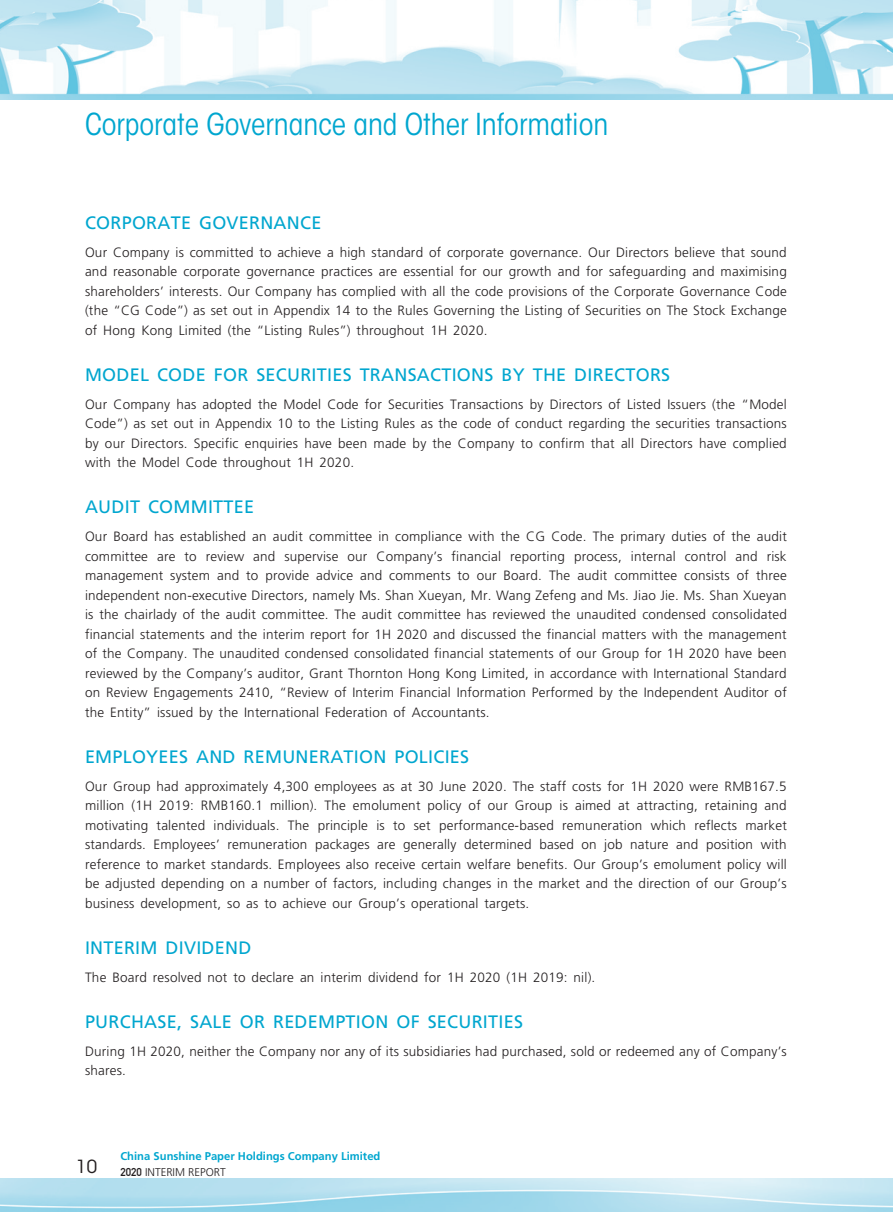
<style>
.page{position:relative;width:893px;height:1212px;background:#fff}
.page>*{position:absolute;margin:0;border:0;box-sizing:border-box;transform-origin:0 0}
.t1{font:condensed 30px "ITC Avant Garde Std";color:#00a6cf}
._03_H1{font:18px "Frutiger LT Std";letter-spacing:.015em;color:#00a6cf}
.t2{font:18px "ITC Avant Garde Std";color:#231f20}
._01_Body_Text{font:300 13.5px/19.5px "Frutiger LT Std";letter-spacing:.015em;color:#231f20;text-align:justify}
.t3{font:700 11.25px/16px "Frutiger LT Std";color:#00a6cf}
.s1{font-family:"DIN Alternate";color:#231f20}
.s2{font-weight:300;color:#231f20}
</style>
<div class="page">
<img style="left:0;top:0;width:893px;height:99px">
<h1 class="t1" style="left:85px;top:106px;width:525px">Corporate Governance and Other Information</h1>
<p class="_03_H1" style="left:85px;top:212px;width:238px">CORPORATE GOVERNANCE</p>
<p class="_01_Body_Text" style="left:85px;top:242px;width:703px">Our Company is committed to achieve a high standard of corporate governance. Our Directors believe that sound and reasonable corporate governance practices are essential for our growth and for safeguarding and maximising shareholders’ interests. Our Company has complied with all the code provisions of the Corporate Governance Code (the “CG Code”) as set out in Appendix 14 to the Rules Governing the Listing of Securities on The Stock Exchange of Hong Kong Limited (the “Listing Rules”) throughout 1H 2020.</p>
<p class="_03_H1" style="left:85px;top:364px;width:587px">MODEL CODE FOR SECURITIES TRANSACTIONS BY THE DIRECTORS</p>
<p class="_01_Body_Text" style="left:85px;top:394px;width:703px">Our Company has adopted the Model Code for Securities Transactions by Directors of Listed Issuers (the “Model Code”) as set out in Appendix 10 to the Listing Rules as the code of conduct regarding the securities transactions by our Directors. Specific enquiries have been made by the Company to confirm that all Directors have complied with the Model Code throughout 1H 2020.</p>
<p class="_03_H1" style="left:85px;top:496px;width:171px">AUDIT COMMITTEE</p>
<p class="_01_Body_Text" style="left:85px;top:527px;width:703px">Our Board has established an audit committee in compliance with the CG Code. The primary duties of the audit committee are to review and supervise our Company’s financial reporting process, internal control and risk management system and to provide advice and comments to our Board. The audit committee consists of three independent non-executive Directors, namely Ms. Shan Xueyan, Mr. Wang Zefeng and Ms. Jiao Jie. Ms. Shan Xueyan is the chairlady of the audit committee. The audit committee has reviewed the unaudited condensed consolidated financial statements and the interim report for 1H 2020 and discussed the financial matters with the management of the Company. The unaudited condensed consolidated financial statements of our Group for 1H 2020 have been reviewed by the Company’s auditor, Grant Thornton Hong Kong Limited, in accordance with International Standard on Review Engagements 2410, “Review of Interim Financial Information Performed by the Independent Auditor of the Entity” issued by the International Federation of Accountants.</p>
<p class="_03_H1" style="left:85px;top:746px;width:386px">EMPLOYEES AND REMUNERATION POLICIES</p>
<p class="_01_Body_Text" style="left:85px;top:776px;width:703px">Our Group had approximately 4,300 employees as at 30 June 2020. The staff costs for 1H 2020 were RMB167.5 million (1H 2019: RMB160.1 million). The emolument policy of our Group is aimed at attracting, retaining and motivating talented individuals. The principle is to set performance-based remuneration which reflects market standards. Employees’ remuneration packages are generally determined based on job nature and position with reference to market standards. Employees also receive certain welfare benefits. Our Group’s emolument policy will be adjusted depending on a number of factors, including changes in the market and the direction of our Group’s business development, so as to achieve our Group’s operational targets.</p>
<p class="_03_H1" style="left:85px;top:937px;width:168px">INTERIM DIVIDEND</p>
<p class="_01_Body_Text" style="left:85px;top:967px;width:512px">The Board resolved not to declare an interim dividend for 1H 2020 (1H 2019: nil).</p>
<p class="_03_H1" style="left:85px;top:1011px;width:439px">PURCHASE, SALE OR REDEMPTION OF SECURITIES</p>
<p class="_01_Body_Text" style="left:85px;top:1042px;width:703px">During 1H 2020, neither the Company nor any of its subsidiaries had purchased, sold or redeemed any of Company’s shares.</p>
<h2 class="t2" style="left:76px;top:1155px;width:22px">10</h2>
<p class="t3" style="left:120px;top:1148px;width:262px">China Sunshine Paper Holdings Company Limited<br><span class="s1">2020</span> <span class="s2">INTERIM REPORT</span></p>
</div>
